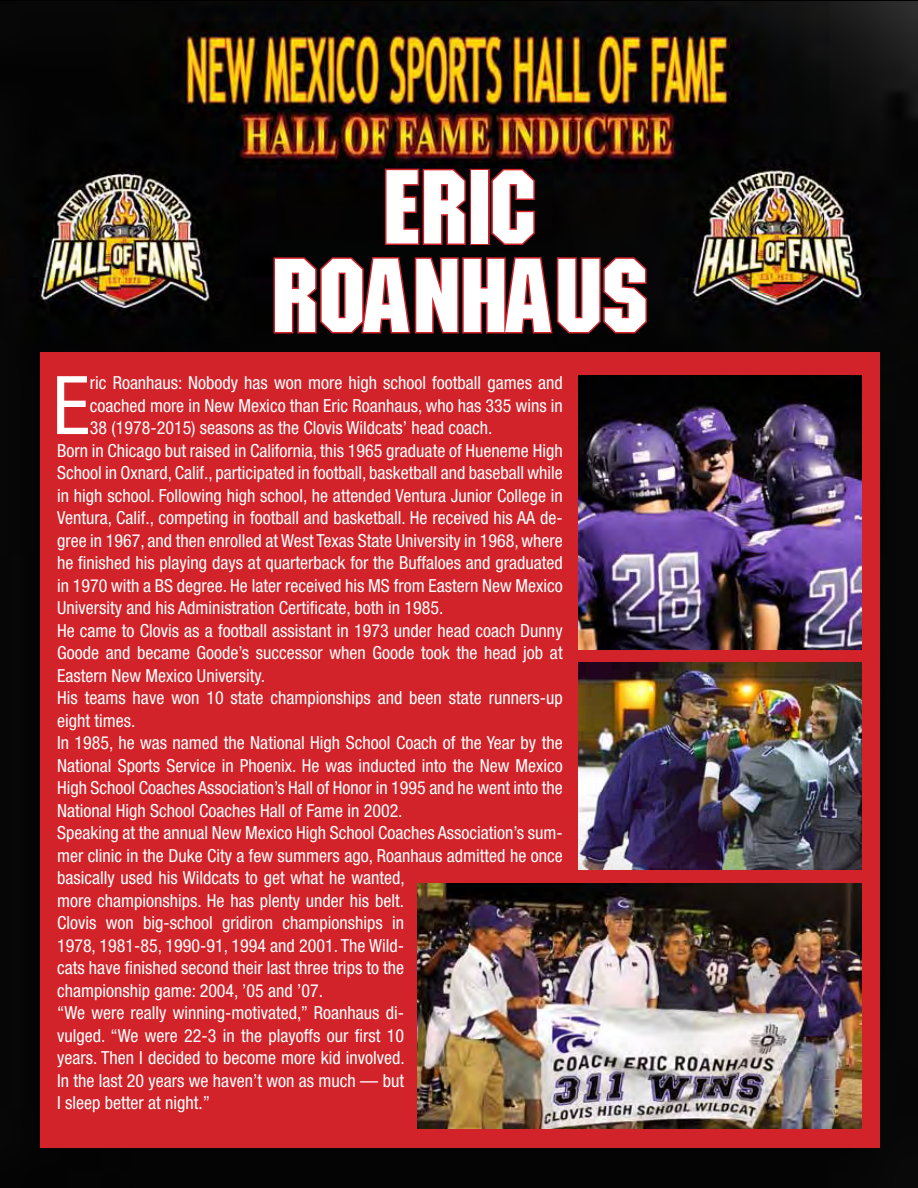
<style>
.page{position:relative;width:918px;height:1188px;background:#fff}
.page>*{position:absolute;margin:0;border:0;box-sizing:border-box;transform-origin:0 0}
.t1{font:102px/88.5px "Motor Plain";color:#fff;text-align:center}
.t2{font:condensed 81px "Helvetica Neue LT Std";color:#fff}
.t3{font:condensed 18px "Helvetica Neue LT Std";color:#fff}
</style>
<div class="page">
<img style="left:0;top:2px;width:918px;height:1186px">
<svg style="left:383px;top:167px;width:84px;height:79px;background:#3b0b0d"></svg>
<div style="left:470px;top:169px;width:20px;height:76px;border:3px solid #d2232a"></div>
<svg style="left:490px;top:167px;width:46px;height:79px;background:#390b0d"></svg>
<svg style="left:272px;top:256px;width:376px;height:80px;background:#390c0d"></svg>
<div style="left:40px;top:352px;width:840px;height:796px;background:#d2232a"></div>
<img style="left:579px;top:376px;width:283px;height:273px">
<img style="left:579px;top:662px;width:283px;height:208px">
<img style="left:418px;top:883px;width:444px;height:246px">
<h1 class="t1" style="left:270px;top:166px;width:379px">ERIC<br>ROANHAUS</h1>
<h2 class="t2" style="left:52px;top:359px;width:39px">E</h2>
<p class="t3" style="left:90px;top:372px;width:474px">ric Roanhaus: Nobody has won more high school football games and</p>
<p class="t3" style="left:90px;top:395px;width:474px">coached more in New Mexico than Eric Roanhaus, who has 335 wins in</p>
<p class="t3" style="left:90px;top:417px;width:404px">38 (1978-2015) seasons as the Clovis Wildcats’ head coach.</p>
<p class="t3" style="left:57px;top:440px;width:507px">Born in Chicago but raised in California, this 1965 graduate of Hueneme High</p>
<p class="t3" style="left:57px;top:462px;width:507px">School in Oxnard, Calif., participated in football, basketball and baseball while</p>
<p class="t3" style="left:57px;top:485px;width:507px">in high school. Following high school, he attended Ventura Junior College in</p>
<p class="t3" style="left:57px;top:507px;width:507px">Ventura, Calif., competing in football and basketball. He received his AA de-</p>
<p class="t3" style="left:57px;top:530px;width:507px">gree in 1967, and then enrolled at West Texas State University in 1968, where</p>
<p class="t3" style="left:57px;top:552px;width:507px">he finished his playing days at quarterback for the Buffaloes and graduated</p>
<p class="t3" style="left:57px;top:575px;width:507px">in 1970 with a BS degree. He later received his MS from Eastern New Mexico</p>
<p class="t3" style="left:57px;top:597px;width:388px">University and his Administration Certificate, both in 1985.</p>
<p class="t3" style="left:57px;top:620px;width:507px">He came to Clovis as a football assistant in 1973 under head coach Dunny</p>
<p class="t3" style="left:57px;top:642px;width:507px">Goode and became Goode’s successor when Goode took the head job at</p>
<p class="t3" style="left:57px;top:665px;width:210px">Eastern New Mexico University.</p>
<p class="t3" style="left:57px;top:687px;width:507px">His teams have won 10 state championships and been state runners-up</p>
<p class="t3" style="left:57px;top:710px;width:80px">eight times.</p>
<p class="t3" style="left:57px;top:732px;width:507px">In 1985, he was named the National High School Coach of the Year by the</p>
<p class="t3" style="left:57px;top:755px;width:507px">National Sports Service in Phoenix. He was inducted into the New Mexico</p>
<p class="t3" style="left:57px;top:777px;width:507px">High School Coaches Association’s Hall of Honor in 1995 and he went into the</p>
<p class="t3" style="left:57px;top:800px;width:347px">National High School Coaches Hall of Fame in 2002.</p>
<p class="t3" style="left:57px;top:822px;width:507px">Speaking at the annual New Mexico High School Coaches Association’s sum-</p>
<p class="t3" style="left:57px;top:845px;width:507px">mer clinic in the Duke City a few summers ago, Roanhaus admitted he once</p>
<p class="t3" style="left:57px;top:867px;width:349px">basically used his Wildcats to get what he wanted,</p>
<p class="t3" style="left:57px;top:890px;width:348px">more championships. He has plenty under his belt.</p>
<p class="t3" style="left:57px;top:912px;width:348px">Clovis won big-school gridiron championships in</p>
<p class="t3" style="left:57px;top:935px;width:349px">1978, 1981-85, 1990-91, 1994 and 2001. The Wild-</p>
<p class="t3" style="left:57px;top:957px;width:348px">cats have finished second their last three trips to the</p>
<p class="t3" style="left:57px;top:980px;width:267px">championship game: 2004, ’05 and ’07.</p>
<p class="t3" style="left:57px;top:1002px;width:349px">“We were really winning-motivated,” Roanhaus di-</p>
<p class="t3" style="left:57px;top:1025px;width:349px">vulged. “We were 22-3 in the playoffs our first 10</p>
<p class="t3" style="left:57px;top:1047px;width:349px">years. Then I decided to become more kid involved.</p>
<p class="t3" style="left:57px;top:1070px;width:348px">In the last 20 years we haven’t won as much — but</p>
<p class="t3" style="left:57px;top:1092px;width:155px">I sleep better at night.”</p>
</div>
